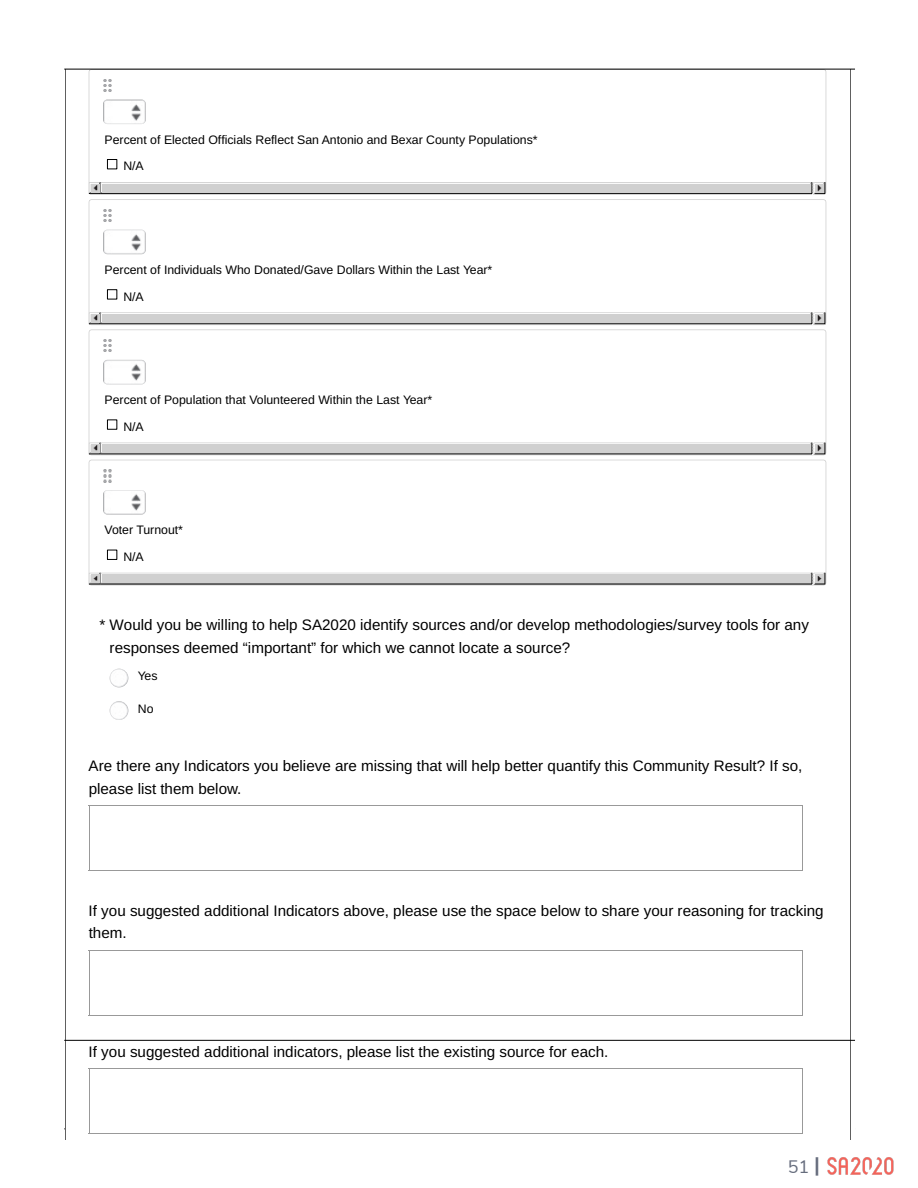
<style>
.page{position:relative;width:918px;height:1188px;background:#fff}
.page>*{position:absolute;margin:0;border:0;box-sizing:border-box;transform-origin:0 0}
.t1{font:18px "Nunito Sans";color:#666d7d}
.t2{font:15.15px/22.4px "Liberation Sans";color:#000}
.t3{font:12.3px/26.7px "Liberation Sans";color:#000}
.s1{font-weight:700;font-size:21px}
</style>
<div class="page">
<img style="left:827px;top:1157px;width:67px;height:18px">
<hr style="left:65px;top:69px;width:1px;height:1060px;background:#606060">
<hr style="left:850px;top:69px;width:1px;height:1060px;background:#606060">
<svg style="left:89px;top:70px;width:737px;height:125px"></svg>
<svg style="left:89px;top:182px;width:737px;height:12px"></svg>
<div style="left:102px;top:184px;width:709px;height:9px;background:#d0d0d0"></div>
<svg style="left:103px;top:79px;width:8px;height:13px"></svg>
<img style="left:103px;top:99px;width:43px;height:25px">
<div style="left:107px;top:160px;width:10px;height:9px;background:#fff"></div>
<div style="left:107px;top:159px;width:10px;height:10px;border:1px solid #000"></div>
<svg style="left:89px;top:199px;width:737px;height:126px"></svg>
<svg style="left:89px;top:312px;width:737px;height:12px"></svg>
<div style="left:102px;top:314px;width:709px;height:9px;background:#d0d0d0"></div>
<svg style="left:103px;top:209px;width:8px;height:13px"></svg>
<img style="left:103px;top:230px;width:43px;height:24px">
<div style="left:107px;top:290px;width:10px;height:9px;background:#fff"></div>
<div style="left:107px;top:289px;width:10px;height:10px;border:1px solid #000"></div>
<svg style="left:89px;top:329px;width:737px;height:113px"></svg>
<svg style="left:89px;top:442px;width:737px;height:13px"></svg>
<div style="left:102px;top:444px;width:709px;height:9px;background:#d0d0d0"></div>
<svg style="left:103px;top:340px;width:8px;height:12px"></svg>
<img style="left:103px;top:360px;width:43px;height:24px">
<div style="left:107px;top:420px;width:10px;height:9px;background:#fff"></div>
<div style="left:107px;top:420px;width:10px;height:10px;border:1px solid #000"></div>
<svg style="left:89px;top:460px;width:737px;height:112px"></svg>
<svg style="left:89px;top:572px;width:737px;height:13px"></svg>
<div style="left:102px;top:575px;width:709px;height:8px;background:#d0d0d0"></div>
<svg style="left:103px;top:470px;width:8px;height:12px"></svg>
<img style="left:103px;top:490px;width:43px;height:25px">
<div style="left:107px;top:550px;width:10px;height:9px;background:#fff"></div>
<div style="left:107px;top:550px;width:10px;height:10px;border:1px solid #000"></div>
<hr style="left:89px;top:805px;width:714px;height:1px;background:#999">
<hr style="left:89px;top:870px;width:714px;height:1px;background:#999">
<hr style="left:89px;top:805px;width:1px;height:66px;background:#999">
<hr style="left:802px;top:805px;width:1px;height:66px;background:#999">
<hr style="left:89px;top:950px;width:714px;height:1px;background:#999">
<hr style="left:89px;top:1015px;width:714px;height:1px;background:#999">
<hr style="left:89px;top:950px;width:1px;height:66px;background:#999">
<hr style="left:802px;top:950px;width:1px;height:66px;background:#999">
<img style="left:110px;top:669px;width:18px;height:18px;border-radius:9px">
<img style="left:110px;top:701px;width:18px;height:19px;border-radius:9px">
<hr style="left:65px;top:69px;width:790px;height:1px;background:#000">
<hr style="left:65px;top:1040px;width:1px;height:100px;background:#606060">
<hr style="left:850px;top:1040px;width:1px;height:100px;background:#606060">
<hr style="left:89px;top:1069px;width:714px;height:1px;background:#999">
<hr style="left:89px;top:1134px;width:714px;height:1px;background:#999">
<hr style="left:89px;top:1069px;width:1px;height:65px;background:#999">
<hr style="left:802px;top:1069px;width:1px;height:65px;background:#999">
<hr style="left:65px;top:1040px;width:790px;height:1px;background:#000">
<p class="t3" style="left:123px;top:127px;width:416px;text-indent:-19px">Percent of Elected Officials Reflect San Antonio and Bexar County Populations*<br>N/A</p>
<p class="t3" style="left:123px;top:257px;width:371px;text-indent:-19px">Percent of Individuals Who Donated/Gave Dollars Within the Last Year*<br>N/A</p>
<p class="t3" style="left:123px;top:387px;width:310px;text-indent:-19px">Percent of Population that Volunteered Within the Last Year*<br>N/A</p>
<p class="t3" style="left:123px;top:518px;width:61px;text-indent:-19px">Voter Turnout*<br>N/A</p>
<p class="t2" style="left:110px;top:615px;width:701px;text-indent:-10px">* Would you be willing to help SA2020 identify sources and/or develop methodologies/survey tools for any responses deemed “important” for which we cannot locate a source?</p>
<p class="t3" style="left:138px;top:664px;width:21px">Yes</p>
<p class="t3" style="left:138px;top:696px;width:17px">No</p>
<p class="t2" style="left:89px;top:756px;width:715px">Are there any Indicators you believe are missing that will help better quantify this Community Result? If so, please list them below.</p>
<p class="t2" style="left:89px;top:901px;width:736px">If you suggested additional Indicators above, please use the space below to share your reasoning for tracking them.</p>
<p class="t2" style="left:89px;top:1042px;width:521px">If you suggested additional indicators, please list the existing source for each.</p>
<p class="t1" style="left:788px;top:1154px;width:34px">51 <span class="s1">|</span></p>
</div>
